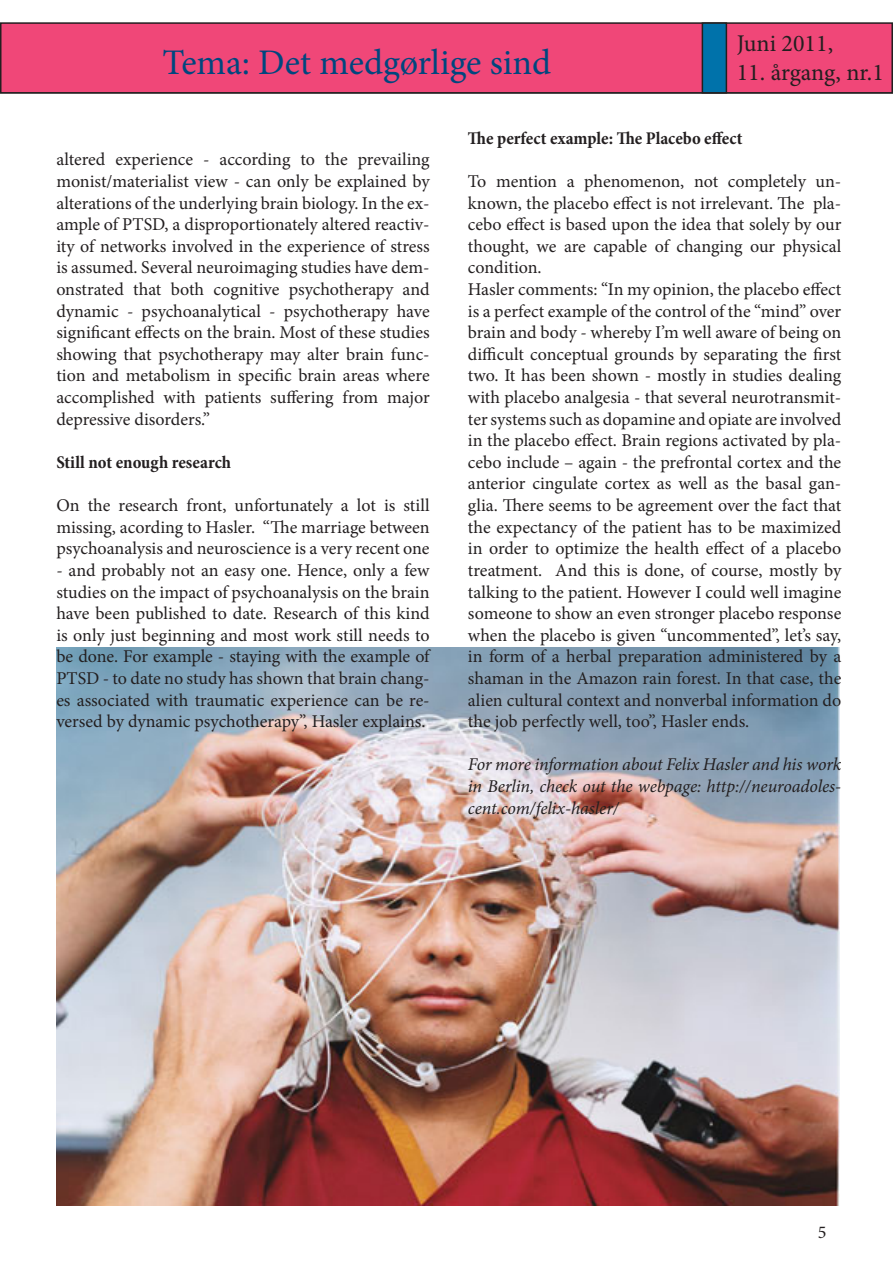
<style>
.page{position:relative;width:893px;height:1263px;background:#fff}
.page>*{position:absolute;margin:0;border:0;box-sizing:border-box;transform-origin:0 0}
.t1{font:36px "Minion Pro";color:#00467e}
.t2{font:24px "Minion Pro";color:#231f20}
.t3{font:18px/21.6px "Minion Pro";color:#231f20;text-align:justify}
.t4{font:italic 18px/21.6px "Minion Pro";letter-spacing:-.005em;color:#231f20;text-align:justify}
.t5{font:700 condensed 18px "Minion Pro";color:#231f20}
</style>
<div class="page">
<img style="left:56px;top:647px;width:784px;height:558px">
<div style="left:1px;top:23px;width:891px;height:70px;background:#f04778"></div>
<div style="left:0;top:22px;width:893px;height:72px;border:2px solid #231f20"></div>
<div style="left:702px;top:23px;width:24px;height:70px;background:#0072aa"></div>
<div style="left:702px;top:22px;width:25px;height:72px;border:2px solid #231f20"></div>
<p class="t1" style="left:163px;top:38px;width:390px">Tema: Det medgørlige sind</p>
<h2 class="t2" style="left:737px;top:28px;width:98px">Juni 2011,</h2>
<h2 class="t2" style="left:737px;top:57px;width:149px">11. årgang, nr.1</h2>
<p class="t3" style="left:56px;top:149px;width:375px">altered experience - according to the prevailing monist/materialist view - can only be explained by alterations of the underlying brain biology. In the ex&shy;ample of PTSD, a disproportionately altered reactiv&shy;ity of networks involved in the experience of stress is assumed. Several neuroimaging studies have dem&shy;onstrated that both cognitive psychotherapy and dynamic - psychoanalytical - psychotherapy have significant effects on the brain. Most of these studies</p>
<p class="t3" style="left:56px;top:343px;width:375px">showing that psychotherapy may alter brain func&shy;tion and metabolism in specific brain areas where accomplished with patients suffering from major depressive disorders.”</p>
<p class="t5" style="left:56px;top:450px;width:176px">Still not enough research</p>
<p class="t3" style="left:56px;top:495px;width:375px">On the research front, unfortunately a lot is still missing, acording to Hasler. “The marriage between psychoanalysis and neuroscience is a very recent one</p>
<p class="t3" style="left:56px;top:559px;width:375px">- and probably not an easy one. Hence, only a few studies on the impact of psychoanalysis on the brain have been published to date. Research of this kind is only just beginning and most work still needs to be done. For example - staying with the example of PTSD - to date no study has shown that brain chang&shy;es associated with traumatic experience can be re&shy;versed by dynamic psychotherapy”, Hasler explains.</p>
<p class="t5" style="left:468px;top:126px;width:276px">The perfect example: The Placebo effect</p>
<p class="t3" style="left:468px;top:171px;width:375px">To mention a phenomenon, not completely un&shy;known, the placebo effect is not irrelevant. The pla&shy;cebo effect is based upon the idea that solely by our thought, we are capable of changing our physical condition.</p>
<p class="t3" style="left:468px;top:279px;width:375px">Hasler comments: “In my opinion, the placebo effect is a perfect example of the control of the “mind” over brain and body - whereby I’m well aware of being on difficult conceptual grounds by separating the first two. It has been shown - mostly in studies dealing with placebo analgesia - that several neurotransmit&shy;ter systems such as dopamine and opiate are involved in the placebo effect. Brain regions activated by pla&shy;cebo include – again - the prefrontal cortex and the anterior cingulate cortex as well as the basal gan&shy;glia. There seems to be agreement over the fact that the expectancy of the patient has to be maximized in order to optimize the health effect of a placebo treatment. And this is done, of course, mostly by talking to the patient. However I could well imagine someone to show an even stronger placebo response when the placebo is given “uncommented”, let’s say, in form of a herbal preparation administered by a shaman in the Amazon rain forest. In that case, the alien cultural context and nonverbal information do the job perfectly well, too”, Hasler ends.</p>
<p class="t4" style="left:468px;top:754px;width:375px">For more information about Felix Hasler and his work in Berlin, check out the webpage: http://neuroadoles&shy;cent.com/felix-hasler/</p>
<p class="t3" style="left:818px;top:1221px;width:10px">5</p>
</div>
